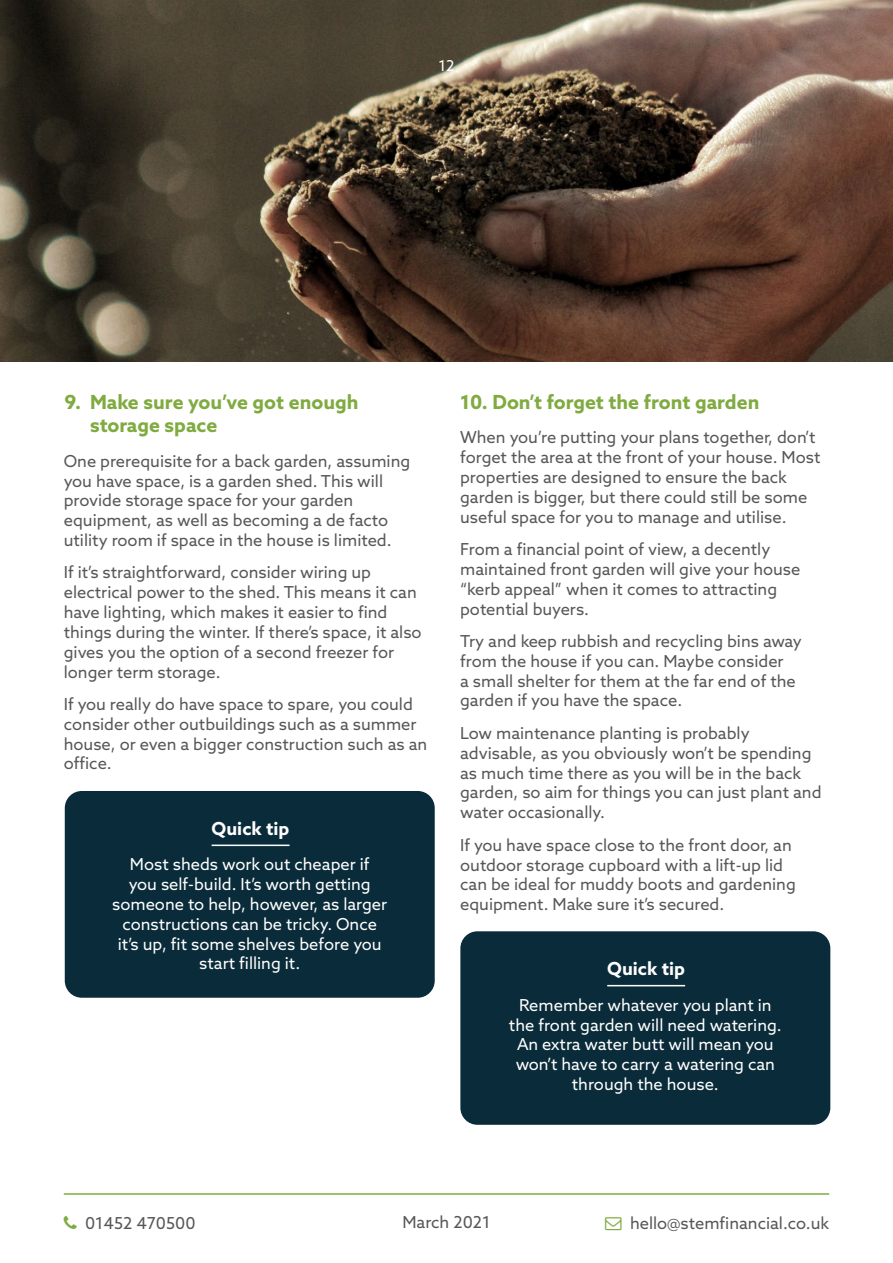
<style>
.page{position:relative;width:893px;height:1263px;background:#fff}
.page>*{position:absolute;margin:0;border:0;box-sizing:border-box;transform-origin:0 0}
.t1{font:700 19.5px/23.4px "Azo Sans";color:#80ab40}
.t2{font:700 18px "Azo Sans";color:#fff}
.t3{font:16.5px/19.8px "Azo Sans";color:#575756}
.t4{font:16.5px/19.8px "Azo Sans";color:#fff;text-align:center}
.t5{font:15px "Azo Sans";color:#fff}
</style>
<div class="page">
<img style="left:0;top:0;width:893px;height:361px">
<hr style="left:64px;top:1193px;width:765px;height:2px;background:#80ab40">
<div style="left:65px;top:791px;width:370px;height:207px;background:#0a2b39;border-radius:17px"></div>
<hr style="left:212px;top:844px;width:78px;height:2px;background:#fff">
<div style="left:460px;top:931px;width:370px;height:194px;background:#0a2b39;border-radius:17px"></div>
<hr style="left:607px;top:985px;width:78px;height:1px;background:#fff">
<p class="t5" style="left:438px;top:56px;width:18px">12</p>
<p class="t1" style="left:90px;top:390px;width:270px;text-indent:-26px">9. Make sure you’ve got enough storage space</p>
<p class="t3" style="left:64px;top:451px;width:348px">One prerequisite for a back garden, assuming you have space, is a garden shed. This will provide storage space for your garden equipment, as well as becoming a de facto utility room if space in the house is limited.</p>
<p class="t3" style="left:64px;top:562px;width:359px">If it’s straightforward, consider wiring up electrical power to the shed. This means it can have lighting, which makes it easier to find things during the winter. If there’s space, it also gives you the option of a second freezer for longer term storage.</p>
<p class="t3" style="left:64px;top:694px;width:365px">If you really do have space to spare, you could consider other outbuildings such as a summer house, or even a bigger construction such as an office.</p>
<p class="t2" style="left:212px;top:816px;width:79px">Quick tip</p>
<p class="t4" style="left:112px;top:854px;width:277px">Most sheds work out cheaper if<br>you self-build. It’s worth getting someone to help, however, as larger constructions can be tricky. Once it’s up, fit some shelves before you start filling it.</p>
<p class="t1" style="left:460px;top:390px;width:301px">10. Don’t forget the front garden</p>
<p class="t3" style="left:460px;top:427px;width:362px">When you’re putting your plans together, don’t forget the area at the front of your house. Most properties are designed to ensure the back garden is bigger, but there could still be some useful space for you to manage and utilise.</p>
<p class="t3" style="left:460px;top:539px;width:342px">From a financial point of view, a decently maintained front garden will give your house “kerb appeal” when it comes to attracting potential buyers.</p>
<p class="t3" style="left:460px;top:631px;width:343px">Try and keep rubbish and recycling bins away from the house if you can. Maybe consider<br>a small shelter for them at the far end of the garden if you have the space.</p>
<p class="t3" style="left:460px;top:723px;width:363px">Low maintenance planting is probably advisable, as you obviously won’t be spending as much time there as you will be in the back garden, so aim for things you can just plant and water occasionally.</p>
<p class="t3" style="left:460px;top:835px;width:337px">If you have space close to the front door, an outdoor storage cupboard with a lift-up lid can be ideal for muddy boots and gardening equipment. Make sure it’s secured.</p>
<p class="t2" style="left:607px;top:957px;width:79px">Quick tip</p>
<p class="t4" style="left:509px;top:995px;width:274px">Remember whatever you plant in the front garden will need watering.<br>An extra water butt will mean you won’t have to carry a watering can through the house.</p>
<p class="t3" style="left:402px;top:1212px;width:90px">March 2021</p>
<p class="t3" style="left:85px;top:1213px;width:112px">01452 470500</p>
<p class="t3" style="left:630px;top:1213px;width:201px">hello@stemfinancial.co.uk</p>
</div>
